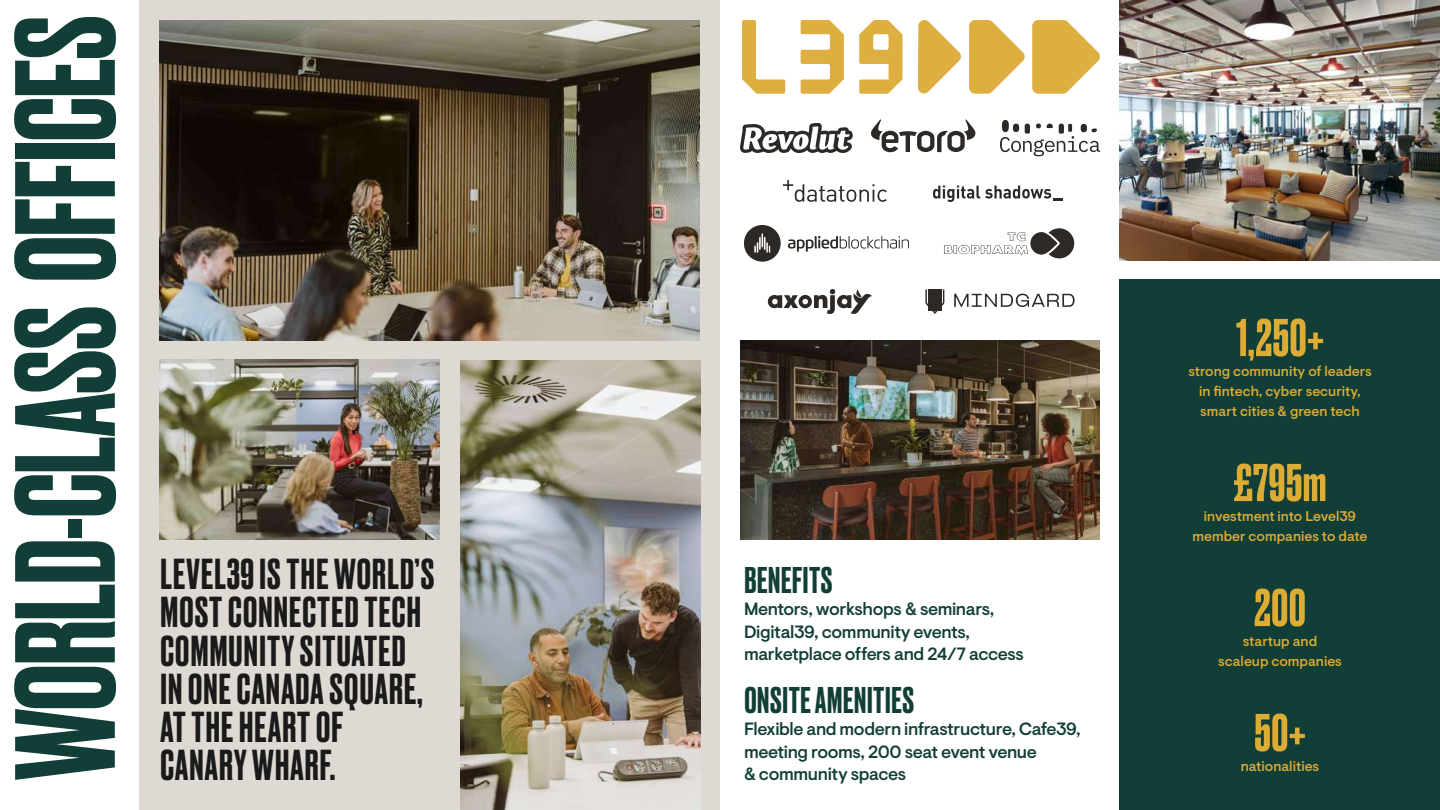
<style>
.page{position:relative;width:1440px;height:810px;background:#fff}
.page>*{position:absolute;margin:0;border:0;box-sizing:border-box;transform-origin:0 0}
.t1{font:500 134.02px "Druk";letter-spacing:-.01em;color:#113e36}
.t2{font:500 50.03px "Druk";letter-spacing:.01em;color:#ddac34}
.t3{font:500 40.72px/38.2px "Druk";letter-spacing:.03em;color:#1a1a1a}
.t4{font:500 35.03px "Druk";letter-spacing:.02em;color:#113e36}
.t5{font:500 17.77px/22.5px "Visuelt";letter-spacing:-.02em;color:#113e36}
.t6{font:500 14.02px/20px "Visuelt";color:#ddac34;text-align:center}
</style>
<div class="page">
<div style="left:140px;top:0;width:580px;height:810px;background:#dfd9d3"></div>
<div style="left:1120px;top:280px;width:320px;height:530px;background:#113e36"></div>
<svg style="left:740px;top:123px;width:113px;height:30px"></svg>
<svg style="left:933px;top:186px;width:130px;height:16px"></svg>
<svg style="left:871px;top:119px;width:105px;height:33px"></svg>
<svg style="left:783px;top:180px;width:104px;height:22px"></svg>
<svg style="left:1000px;top:120px;width:100px;height:36px"></svg>
<img style="left:1120px;top:0;width:320px;height:260px">
<img style="left:460px;top:360px;width:240px;height:450px">
<img style="left:740px;top:340px;width:360px;height:200px">
<img style="left:160px;top:20px;width:540px;height:320px">
<img style="left:160px;top:360px;width:280px;height:180px">
<svg style="left:744px;top:225px;width:37px;height:37px"></svg>
<svg style="left:788px;top:236px;width:121px;height:16px"></svg>
<svg style="left:1049px;top:228px;width:25px;height:30px"></svg>
<svg style="left:1030px;top:232px;width:28px;height:23px"></svg>
<svg style="left:944px;top:232px;width:84px;height:23px"></svg>
<svg style="left:742px;top:20px;width:43px;height:74px"></svg>
<svg style="left:801px;top:20px;width:43px;height:74px"></svg>
<svg style="left:859px;top:20px;width:44px;height:74px"></svg>
<svg style="left:918px;top:20px;width:43px;height:74px"></svg>
<svg style="left:1032px;top:20px;width:68px;height:74px"></svg>
<svg style="left:969px;top:20px;width:56px;height:74px"></svg>
<svg style="left:954px;top:294px;width:121px;height:13px"></svg>
<svg style="left:925px;top:289px;width:19px;height:25px"></svg>
<svg style="left:767px;top:289px;width:105px;height:25px"></svg>
<h1 class="t1" style="left:-26px;top:780px;width:766px;rotate:-90deg">WORLD-CLASS OFFICES</h1>
<h3 class="t3" style="left:160px;top:553px;width:275px">LEVEL39 IS THE WORLD’S<br>MOST CONNECTED TECH<br>COMMUNITY SITUATED<br>IN ONE CANADA SQUARE,<br>AT THE HEART OF<br>CANARY WHARF.</h3>
<h3 class="t4" style="left:744px;top:556px;width:90px">BENEFITS</h3>
<p class="t5" style="left:744px;top:598px;width:282px">Mentors, workshops &amp; seminars,<br>Digital39, community events, marketplace offers and 24/7 access</p>
<h3 class="t4" style="left:744px;top:676px;width:171px">ONSITE AMENITIES</h3>
<p class="t5" style="left:744px;top:718px;width:338px">Flexible and modern infrastructure, Cafe39, meeting rooms, 200 seat event venue<br>&amp; community spaces</p>
<h2 class="t2" style="left:1236px;top:303px;width:89px">1,250+</h2>
<p class="t6" style="left:1188px;top:362px;width:185px">strong community of leaders in fintech, cyber security, smart cities &amp; green tech</p>
<h2 class="t2" style="left:1234px;top:448px;width:94px">£795m</h2>
<p class="t6" style="left:1193px;top:507px;width:176px">investment into Level39 member companies to date</p>
<h2 class="t2" style="left:1254px;top:573px;width:53px">200</h2>
<p class="t6" style="left:1218px;top:632px;width:125px">startup and scaleup companies</p>
<h2 class="t2" style="left:1254px;top:698px;width:53px">50+</h2>
<p class="t6" style="left:1241px;top:757px;width:80px">nationalities</p>
</div>
